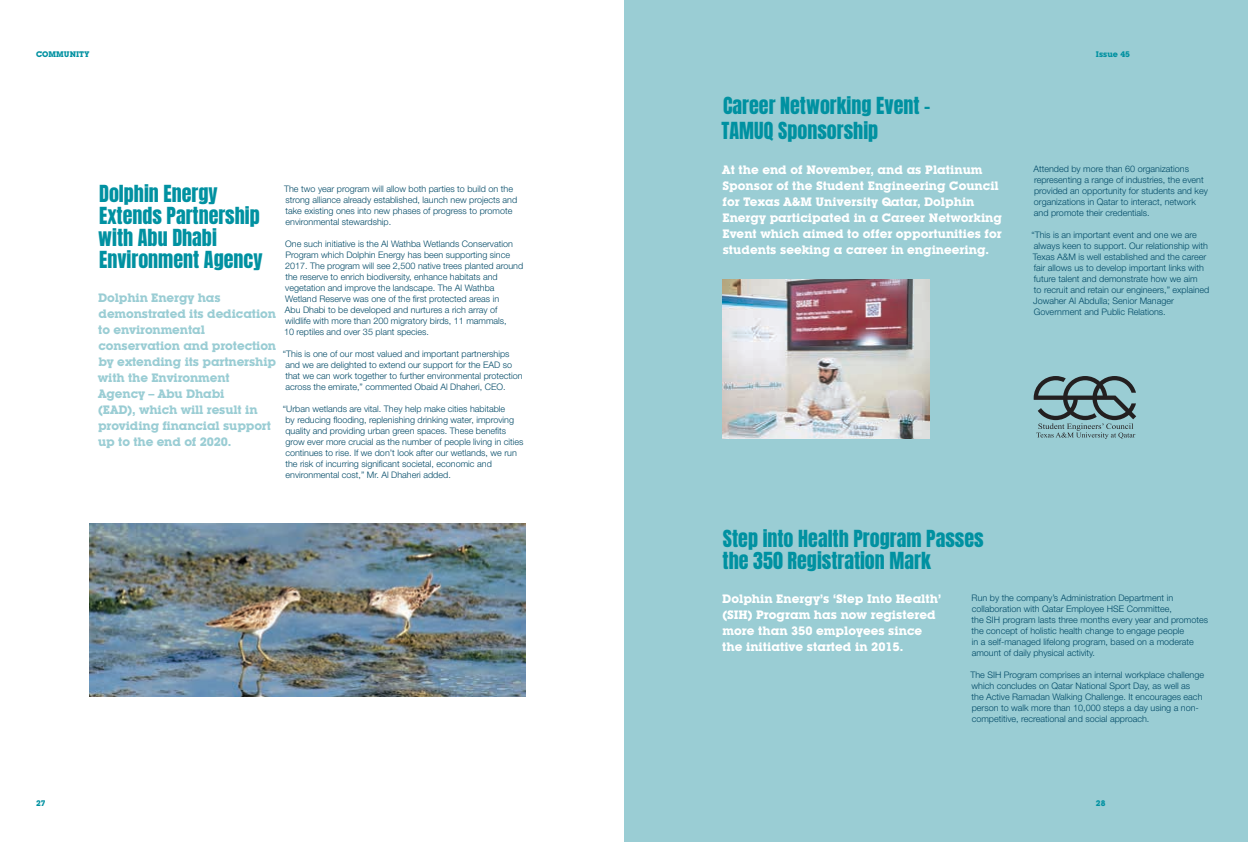
<style>
.page{position:relative;width:1248px;height:842px;background:#fff}
.page>*{position:absolute;margin:0;border:0;box-sizing:border-box;transform-origin:0 0}
.t1{font:20px/22px "Anton";color:#0091a1}
.t2{font:700 12px/16px "Lubalin Graph IT Cby BT";color:#fff}
.t3{font:700 12px/16px "Lubalin Graph IT Cby BT";letter-spacing:-.01em;color:#9acdd4}
.t4{font:300 9px/11px "Helvetica Neue";color:#004966}
.t5{font:700 8px "Lubalin Graph IT Cby BT";color:#0091a1}
.s1{color:#9acdd4}
</style>
<div class="page">
<div style="left:624px;top:0;width:623px;height:842px;background:#9acdd4"></div>
<img style="left:90px;top:523px;width:435px;height:174px">
<img style="left:722px;top:279px;width:207px;height:160px">
<svg style="left:1033px;top:376px;width:103px;height:63px"></svg>
<p class="t5" style="left:36px;top:49px;width:55px">COMMUNITY</p>
<p class="t5" style="left:1095px;top:49px;width:35px">Issue 45</p>
<h1 class="t1" style="left:98px;top:185px;width:166px">Dolphin Energy<br>Extends Partnership with Abu Dhabi<br>Environment Agency</h1>
<p class="t3" style="left:98px;top:290px;width:180px">Dolphin Energy has demonstrated its dedication to environmental conservation and protection by extending its partnership with the Environment<br>Agency – Abu Dhabi<br>(EAD), which will result in providing financial support up to the end of 2020.</p>
<p class="t4" style="left:284px;top:183px;width:235px">The two year program will allow both parties to build on the strong alliance already established, launch new projects and take existing ones into new phases of progress to promote environmental stewardship.</p>
<p class="t4" style="left:284px;top:238px;width:241px">One such initiative is the Al Wathba Wetlands Conservation Program which Dolphin Energy has been supporting since 2017. The program will see 2,500 native trees planted around the reserve to enrich biodiversity, enhance habitats and vegetation and improve the landscape. The Al Wathba Wetland Reserve was one of the first protected areas in<br>Abu Dhabi to be developed and nurtures a rich array of wildlife with more than 200 migratory birds, 11 mammals,<br>10 reptiles and over 35 plant species.</p>
<p class="t4" style="left:283px;top:348px;width:241px">“This is one of our most valued and important partnerships and we are delighted to extend our support for the EAD so that we can work together to further environmental protection across the emirate,” commented Obaid Al Dhaheri, CEO.</p>
<p class="t4" style="left:283px;top:403px;width:242px">“Urban wetlands are vital. They help make cities habitable<br>by reducing flooding, replenishing drinking water, improving quality and providing urban green spaces. These benefits grow ever more crucial as the number of people living in cities continues to rise. If we don’t look after our wetlands, we run the risk of incurring significant societal, economic and environmental cost,” Mr. Al Dhaheri added.</p>
<h1 class="t1" style="left:721px;top:95px;width:210px;line-height:24.8px">Career Networking Event -<br>TAMUQ Sponsorship</h1>
<p class="t2" style="left:722px;top:161px;width:281px">At the end of November, and as Platinum Sponsor of the Student Engineering Council for Texas A&amp;M University Qatar, Dolphin Energy participated in a Career Networking Event which aimed to offer opportunities for students seeking a career in engineering.</p>
<p class="t4" style="left:1033px;top:163px;width:176px">Attended by more than 60 organizations representing a range of industries, the event provided an opportunity for students and key organizations in Qatar to interact, network and promote their credentials.</p>
<p class="t4" style="left:1031px;top:229px;width:179px">“This is an important event and one we are always keen to support. Our relationship with Texas A&amp;M is well established and the career fair allows us to develop important links with future talent and demonstrate how we aim<br>to recruit and retain our engineers,” explained Jowaher Al Abdulla; Senior Manager Government and Public Relations.</p>
<h1 class="t1" style="left:722px;top:529px;width:262px">Step into Health Program Passes the 350 Registration Mark</h1>
<h2 class="t2" style="left:722px;top:590px;width:220px">Dolphin Energy’s ‘Step Into Health’ (SIH) Program has now registered more than 350 employees since the initiative started in 2015.<span class="s1">.</span></h2>
<p class="t4" style="left:971px;top:592px;width:238px">Run by the company’s Administration Department in collaboration with Qatar Employee HSE Committee,<br>the SIH program lasts three months every year and promotes the concept of holistic health change to engage people<br>in a self-managed lifelong program, based on a moderate amount of daily physical activity.</p>
<p class="t4" style="left:970px;top:669px;width:235px">The SIH Program comprises an internal workplace challenge which concludes on Qatar National Sport Day, as well as<br>the Active Ramadan Walking Challenge. It encourages each person to walk more than 10,000 steps a day using a non&shy;competitive, recreational and social approach.</p>
<p class="t5" style="left:36px;top:798px;width:11px">27</p>
<p class="t5" style="left:1095px;top:798px;width:11px">28</p>
</div>
